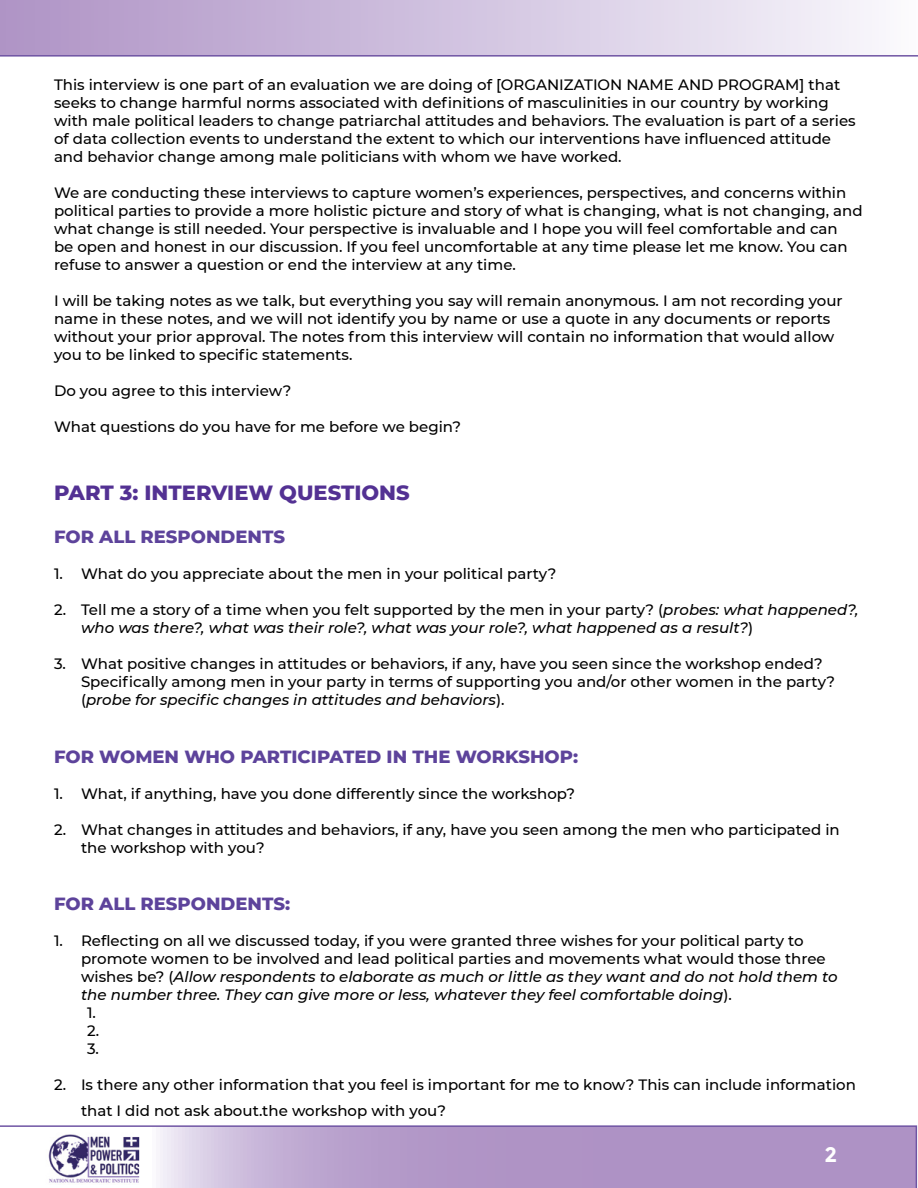
<style>
.page{position:relative;width:918px;height:1188px;background:#fff}
.page>*{position:absolute;margin:0;border:0;box-sizing:border-box;transform-origin:0 0}
.t1{font:800 21px "Montserrat";color:#533193}
.t2{font:700 21px "Montserrat";color:#fff}
.t3{font:800 18px "Montserrat";color:#5d439b}
.t4{font:500 15px/18px "Montserrat";color:#000}
.t5{font:italic 500 15px/18px "Montserrat";color:#000}
.s1{font-style:normal}
.s2{font-style:italic}
</style>
<div class="page">
<svg style="left:0;top:1125px;width:917px;height:63px;background:#baa4ce"></svg>
<svg style="left:0;top:0;width:918px;height:57px;background:#d0c2df"></svg>
<img style="left:44px;top:1131px;width:101px;height:57px">
<p class="t4" style="left:54px;top:75px;width:803px">This interview is one part of an evaluation we are doing of [ORGANIZATION NAME AND PROGRAM] that seeks to change harmful norms associated with definitions of masculinities in our country by working with male political leaders to change patriarchal attitudes and behaviors. The evaluation is part of a series of data collection events to understand the extent to which our interventions have influenced attitude and behavior change among male politicians with whom we have worked.</p>
<p class="t4" style="left:54px;top:183px;width:810px">We are conducting these interviews to capture women’s experiences, perspectives, and concerns within political parties to provide a more holistic picture and story of what is changing, what is not changing, and what change is still needed. Your perspective is invaluable and I hope you will feel comfortable and can<br>be open and honest in our discussion. If you feel uncomfortable at any time please let me know. You can refuse to answer a question or end the interview at any time.</p>
<p class="t4" style="left:54px;top:291px;width:790px">I will be taking notes as we talk, but everything you say will remain anonymous. I am not recording your name in these notes, and we will not identify you by name or use a quote in any documents or reports without your prior approval. The notes from this interview will contain no information that would allow you to be linked to specific statements.</p>
<p class="t4" style="left:54px;top:381px;width:239px">Do you agree to this interview?</p>
<p class="t4" style="left:54px;top:417px;width:408px">What questions do you have for me before we begin?</p>
<h1 class="t1" style="left:54px;top:477px;width:357px">PART 3: INTERVIEW QUESTIONS</h1>
<p class="t3" style="left:54px;top:524px;width:233px">FOR ALL RESPONDENTS</p>
<p class="t4" style="left:54px;top:564px;width:504px">1. What do you appreciate about the men in your political party?</p>
<p class="t5" style="left:81px;top:600px;width:779px;text-indent:-27px"><span class="s1">2. Tell me a story of a time when you felt supported by the men in your party? (</span>probes: what happened?, who was there?, what was their role?, what was your role?, what happened as a result?<span class="s1">)</span></p>
<p class="t4" style="left:81px;top:654px;width:756px;text-indent:-27px">3. What positive changes in attitudes or behaviors, if any, have you seen since the workshop ended?<br>Specifically among men in your party in terms of supporting you and/or other women in the party? (<span class="s2">probe for specific changes in attitudes and behaviors</span>).</p>
<p class="t3" style="left:54px;top:743px;width:526px">FOR WOMEN WHO PARTICIPATED IN THE WORKSHOP:</p>
<p class="t4" style="left:54px;top:784px;width:522px">1. What, if anything, have you done differently since the workshop?</p>
<p class="t4" style="left:81px;top:820px;width:760px;text-indent:-27px">2. What changes in attitudes and behaviors, if any, have you seen among the men who participated in the workshop with you?</p>
<p class="t3" style="left:54px;top:891px;width:238px">FOR ALL RESPONDENTS:</p>
<p class="t4" style="left:54px;top:931px;width:751px">1. Reflecting on all we discussed today, if you were granted three wishes for your political party to</p>
<p class="t4" style="left:81px;top:949px;width:746px">promote women to be involved and lead political parties and movements what would those three</p>
<p class="t5" style="left:81px;top:967px;width:758px"><span class="s1">wishes be? (</span>Allow respondents to elaborate as much or little as they want and do not hold them to</p>
<p class="t5" style="left:81px;top:985px;width:652px">the number three. They can give more or less, whatever they feel comfortable doing<span class="s1">).</span></p>
<p class="t4" style="left:87px;top:1003px;width:10px">1.</p>
<p class="t4" style="left:87px;top:1021px;width:14px">2.</p>
<p class="t4" style="left:87px;top:1039px;width:13px">3.</p>
<p class="t4" style="left:81px;top:1072px;width:776px;line-height:25.2px;text-indent:-27px">2. Is there any other information that you feel is important for me to know? This can include information that I did not ask about.the workshop with you?</p>
<h1 class="t2" style="left:825px;top:1142px;width:14px">2</h1>
</div>
